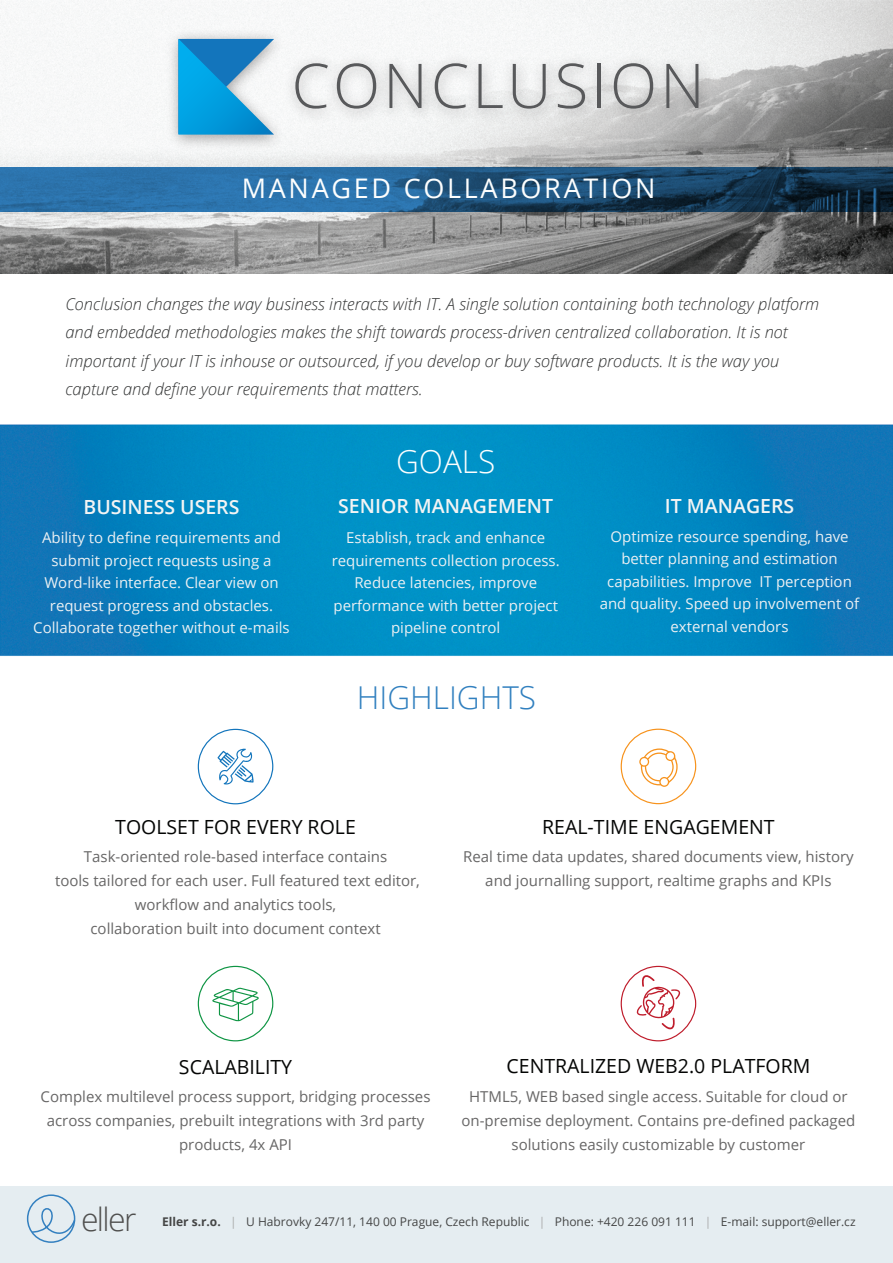
<style>
.page{position:relative;width:893px;height:1263px;background:#fff}
.page>*{position:absolute;margin:0;border:0;box-sizing:border-box;transform-origin:0 0}
.t1{font:300 61.8px "Open Sans";letter-spacing:.05em;color:#58595b}
.t2{font:300 31.95px "Open Sans";letter-spacing:-.05em;color:#4f4f4e}
.t3{font:300 31.5px "Open Sans";color:#3180bf}
.t4{font:300 31.5px "Open Sans";color:#fdfefe}
.t5{font:27px "Open Sans";letter-spacing:.1em;color:#fdfefe}
.t6{font:19.5px "Open Sans";color:#040504}
.t7{font:600 19.5px "Open Sans";color:#f3f4f4}
.t8{font:italic 300 16.5px/28.5px "Open Sans";color:#323333}
.t9{font:15px/24px "Open Sans";color:#676666;text-align:center}
.t10{font:15px/22.5px "Open Sans";color:#ecf0f3;text-align:center}
.t11{font:12px "Open Sans";color:#454646}
.s1{font-weight:700}
.s2{color:#aaabab}
</style>
<div class="page">
<img style="left:0;top:0;width:893px;height:274px">
<svg style="left:0;top:167px;width:893px;height:45px;background:#215783"></svg>
<img style="left:162px;top:24px;width:565px;height:132px">
<svg style="left:178px;top:39px;width:96px;height:96px;background:#3fa6d9"></svg>
<img style="left:0;top:424px;width:893px;height:232px">
<div style="left:621px;top:729px;width:75px;height:75px;border:1px solid #f7931d;border-radius:50%"></div>
<div style="left:198px;top:966px;width:75px;height:75px;border:1px solid #0f9544;border-radius:50%"></div>
<div style="left:621px;top:966px;width:75px;height:75px;border:1px solid #bf1d2c;border-radius:50%"></div>
<svg style="left:639px;top:748px;width:39px;height:39px"></svg>
<svg style="left:636px;top:974px;width:45px;height:56px"></svg>
<svg style="left:212px;top:987px;width:47px;height:34px"></svg>
<div style="left:198px;top:729px;width:75px;height:75px;border:1px solid #1375bc;border-radius:50%"></div>
<svg style="left:217px;top:748px;width:37px;height:37px"></svg>
<div style="left:0;top:1187px;width:893px;height:76px;background:#e5edf1"></div>
<svg style="left:31px;top:1204px;width:45px;height:38px"></svg>
<div style="left:27px;top:1194px;width:48px;height:49px;border:2px solid #3380c0;border-radius:50%"></div>
<h1 class="t1" style="left:291px;top:43px;width:415px">CONCLUSION</h1>
<h3 class="t5" style="left:242px;top:170px;width:415px">MANAGED COLLABORATION</h3>
<p class="t8" style="left:65px;top:289px;width:755px">Conclusion changes the way business interacts with IT. A single solution containing both technology platform and embedded methodologies makes the shift towards process-driven centralized collaboration. It is not important if your IT is inhouse or outsourced, if you develop or buy software products. It is the way you capture and define your requirements that matters.</p>
<h3 class="t7" style="left:84px;top:493px;width:157px">BUSINESS USERS</h3>
<p class="t10" style="left:33px;top:526px;width:258px">Ability to define requirements and submit project requests using a Word-like interface. Clear view on request progress and obstacles.<br>Collaborate together without e-mails</p>
<h3 class="t4" style="left:396px;top:439px;width:101px">GOALS</h3>
<h3 class="t7" style="left:338px;top:493px;width:216px">SENIOR MANAGEMENT</h3>
<p class="t10" style="left:332px;top:526px;width:230px">Establish, track and enhance requirements collection process.<br>Reduce latencies, improve performance with better project pipeline control</p>
<h3 class="t3" style="left:357px;top:676px;width:181px">HIGHLIGHTS</h3>
<h3 class="t7" style="left:665px;top:493px;width:131px">IT MANAGERS</h3>
<p class="t10" style="left:600px;top:525px;width:261px">Optimize resource spending, have better planning and estimation capabilities. Improve IT perception and quality. Speed up involvement of external vendors</p>
<h3 class="t6" style="left:115px;top:813px;width:242px">TOOLSET FOR EVERY ROLE</h3>
<p class="t9" style="left:55px;top:844px;width:366px">Task-oriented role-based interface contains<br>tools tailored for each user. Full featured text editor, workflow and analytics tools,<br>collaboration built into document context</p>
<h3 class="t6" style="left:542px;top:813px;width:234px">REAL-TIME ENGAGEMENT</h3>
<p class="t9" style="left:463px;top:844px;width:392px">Real time data updates, shared documents view, history and journalling support, realtime graphs and KPIs</p>
<h3 class="t6" style="left:179px;top:1054px;width:115px">SCALABILITY</h3>
<p class="t9" style="left:41px;top:1084px;width:391px">Complex multilevel process support, bridging processes across companies, prebuilt integrations with 3rd party products, 4x API</p>
<h3 class="t6" style="left:506px;top:1052px;width:305px">CENTRALIZED WEB2.0 PLATFORM</h3>
<p class="t9" style="left:461px;top:1084px;width:395px">HTML5, WEB based single access. Suitable for cloud or on-premise deployment. Contains pre-defined packaged solutions easily customizable by customer</p>
<h2 class="t2" style="left:81px;top:1197px;width:57px">eller</h2>
<p class="t11" style="left:162px;top:1213px;width:695px"><span class="s1">Eller s.r.o.</span> <span class="s2">|</span> U Habrovky 247/11, 140 00 Prague, Czech Republic <span class="s2">|</span> Phone: +420 226 091 111 <span class="s2">|</span> E-mail: support@eller.cz</p>
</div>
